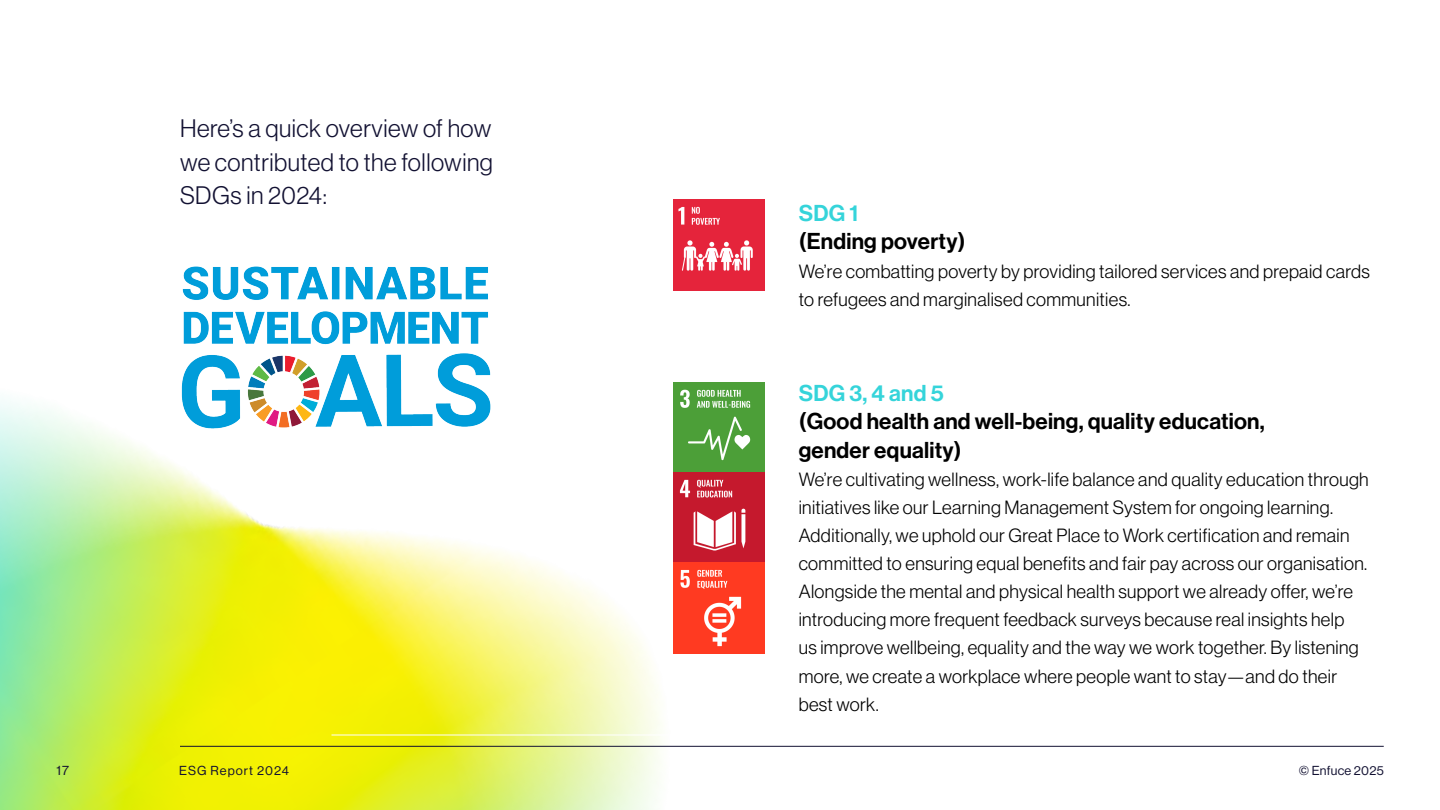
<style>
.page{position:relative;width:1440px;height:810px;background:#fff}
.page>*{position:absolute;margin:0;border:0;box-sizing:border-box;transform-origin:0 0}
.t1{font:24.75px/33.8px "N Haas Grotesk DS Pro 45 Lt";letter-spacing:.02em;color:#121132;text-align:justify}
.t2{font:22.5px/28.1px "N Haas Grotesk DS Pro 65 Md";letter-spacing:.01em;color:#000}
.t3{font:22.5px "N Haas Grotesk DS Pro 65 Md";letter-spacing:.01em;color:#35d4da}
.t4{font:18.75px/28.1px "N Haas Grotesk DS Pro 45 Lt";letter-spacing:.02em;color:#000}
.t5{font:12.75px "N Haas Grotesk DS Pro 55 Rg";letter-spacing:.07em;color:#121132}
.t6{font:12.75px "N Haas Grotesk DS Pro 55 Rg";letter-spacing:.02em;color:#121132}
</style>
<div class="page">
<img style="left:0;top:199px;width:764px;height:611px">
<img style="left:168px;top:247px;width:337px;height:199px">
<hr style="left:180px;top:746px;width:1204px;height:1px;background:#121132">
<hr style="left:332px;top:735px;width:1052px;height:1px;background:#fff">
<h1 class="t1" style="left:180px;top:111px;width:315px">Here’s a quick overview of how we contributed to the following SDGs in 2024:</h1>
<p class="t3" style="left:799px;top:200px;width:61px">SDG 1</p>
<p class="t2" style="left:799px;top:228px;width:168px">(Ending poverty)</p>
<p class="t4" style="left:799px;top:257px;width:573px">We’re combatting poverty by providing tailored services and prepaid cards to refugees and marginalised communities.</p>
<p class="t3" style="left:799px;top:380px;width:147px">SDG 3, 4 and 5</p>
<p class="t2" style="left:799px;top:408px;width:468px">(Good health and well-being, quality education, gender equality)</p>
<p class="t4" style="left:799px;top:465px;width:571px">We’re cultivating wellness, work-life balance and quality education through initiatives like our Learning Management System for ongoing learning.<br>Additionally, we uphold our Great Place to Work certification and remain committed to ensuring equal benefits and fair pay across our organisation.<br>Alongside the mental and physical health support we already offer, we’re introducing more frequent feedback surveys because real insights help<br>us improve wellbeing, equality and the way we work together. By listening more, we create a workplace where people want to stay—and do their best work.</p>
<p class="t5" style="left:56px;top:763px;width:14px">17</p>
<p class="t5" style="left:179px;top:763px;width:111px">ESG Report 2024</p>
<p class="t6" style="left:1299px;top:763px;width:86px">© Enfuce 2025</p>
</div>
